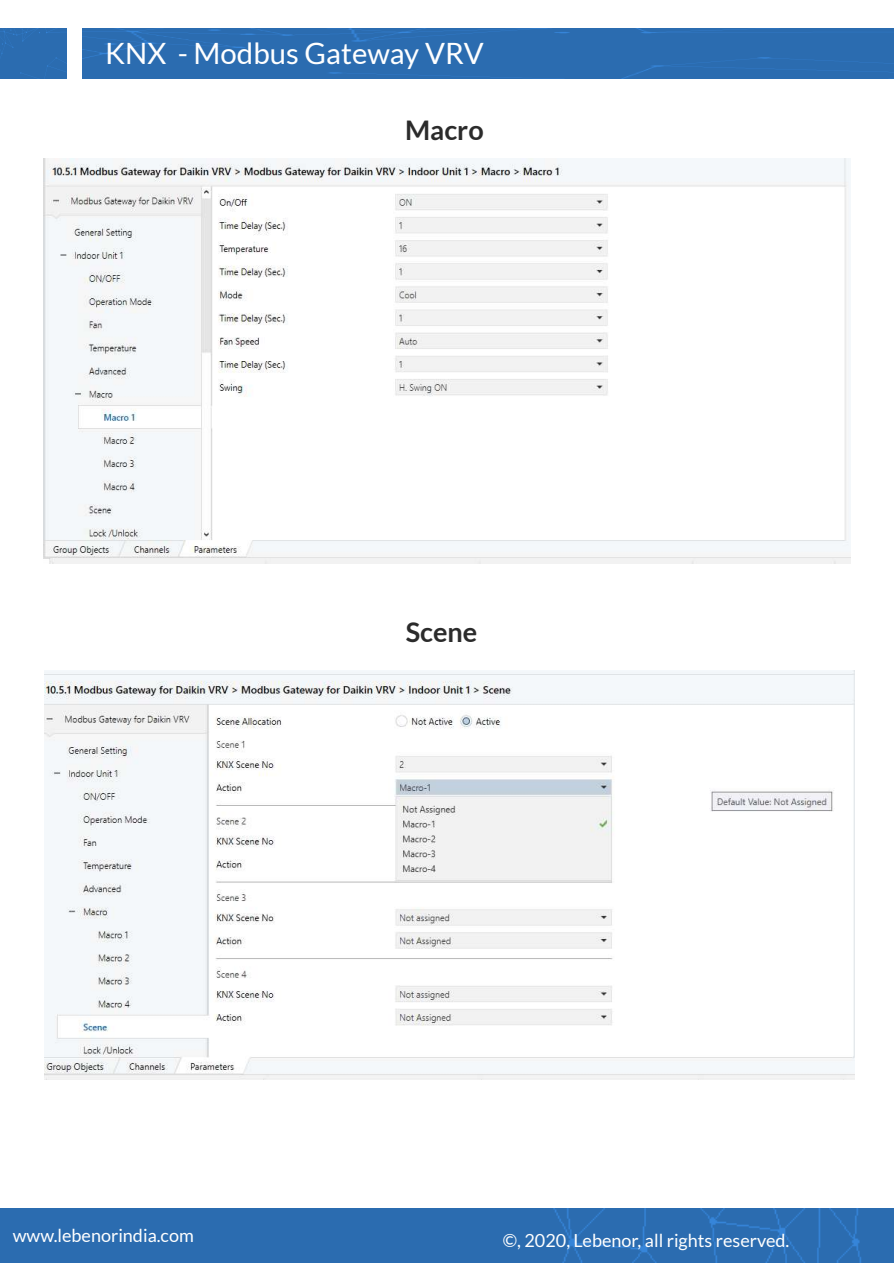
<style>
.page{position:relative;width:894px;height:1263px;background:#fff}
.page>*{position:absolute;margin:0;border:0;box-sizing:border-box;transform-origin:0 0}
.t1{font:29.4px "Lato";color:#fff}
.t2{font:700 27px "Lato";color:#2b2b2b}
.t3{font:18px "Lato";color:#fff}
</style>
<div class="page">
<div style="left:82px;top:28px;width:812px;height:51px;background:#2b6cb0"></div>
<div style="left:0;top:28px;width:66px;height:51px;background:#2b6cb0"></div>
<div style="left:0;top:1209px;width:894px;height:54px;background:#2b6cb0"></div>
<img style="left:44px;top:670px;width:811px;height:410px">
<img style="left:43px;top:159px;width:808px;height:404px">
<h1 class="t1" style="left:105px;top:35px;width:380px">KNX - Modbus Gateway VRV</h1>
<h2 class="t2" style="left:405px;top:113px;width:80px">Macro</h2>
<h2 class="t2" style="left:406px;top:615px;width:73px">Scene</h2>
<p class="t3" style="left:13px;top:1224px;width:182px">www.lebenorindia.com</p>
<p class="t3" style="left:503px;top:1229px;width:288px">©, 2020, Lebenor, all rights reserved.</p>
</div>
